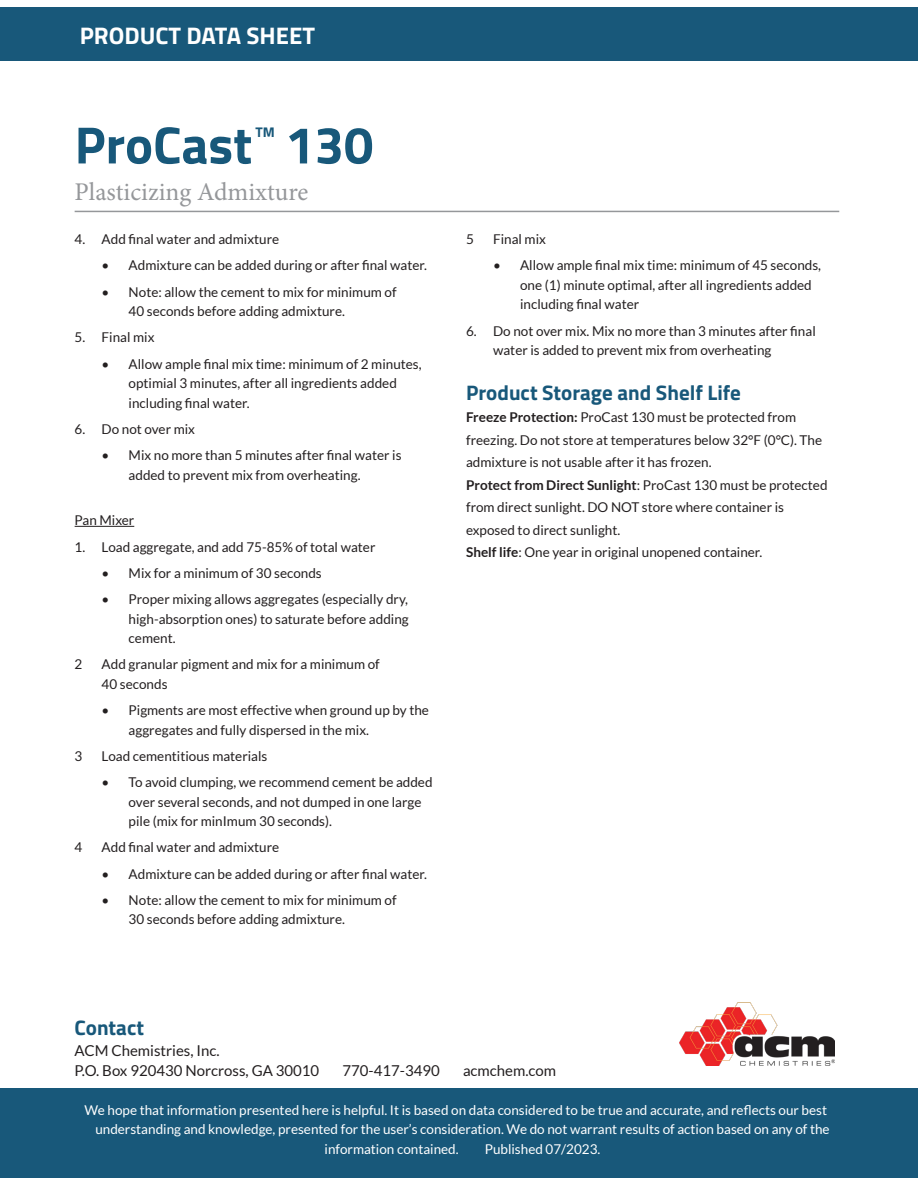
<style>
.page{position:relative;width:918px;height:1188px;background:#fff}
.page>*{position:absolute;margin:0;border:0;box-sizing:border-box;transform-origin:0 0}
.t1{font:700 52.5px "Titillium Web";color:#18587a}
.t2{font:25.5px "Minion Pro";color:#95979a}
.t3{font:700 24px "Titillium Web";color:#fff}
.t4{font:700 21px "Titillium Web";color:#18587a}
.t5{font:15px/19.5px "Lato";color:#231f20}
.t6{font:700 13.95px "Titillium Web";color:#18587a}
.t7{font:13.5px/19.5px "Lato";color:#231f20}
.t8{font:13.5px "Lato";color:#fff}
.s1{font-weight:700}
</style>
<div class="page">
<div style="left:0;top:8px;width:918px;height:54px;background:#18587a"></div>
<hr style="left:75px;top:211px;width:764px;height:1px;background:#95979a">
<hr style="left:75px;top:526px;width:59px;height:1px;background:#231f20">
<div style="left:0;top:1088px;width:918px;height:90px;background:#18587a"></div>
<img style="left:679px;top:1003px;width:156px;height:63px">
<h3 class="t3" style="left:80px;top:17px;width:237px">PRODUCT DATA SHEET</h3>
<h1 class="t1" style="left:75px;top:105px;width:179px">ProCast</h1>
<p class="t6" style="left:256px;top:122px;width:21px">TM</p>
<h1 class="t1" style="left:285px;top:105px;width:90px">130</h1>
<h2 class="t2" style="left:75px;top:174px;width:235px">Plasticizing Admixture</h2>
<p class="t7" style="left:75px;top:229px;width:206px">4. Add final water and admixture</p>
<p class="t7" style="left:102px;top:256px;width:327px">• Admixture can be added during or after final water.</p>
<p class="t7" style="left:129px;top:282px;width:269px;text-indent:-27px">• Note: allow the cement to mix for minimum of<br>40 seconds before adding admixture.</p>
<p class="t7" style="left:75px;top:328px;width:81px">5. Final mix</p>
<p class="t7" style="left:129px;top:354px;width:295px;text-indent:-27px">• Allow ample final mix time: minimum of 2 minutes, optimial 3 minutes, after all ingredients added including final water.</p>
<p class="t7" style="left:75px;top:419px;width:122px">6. Do not over mix</p>
<p class="t7" style="left:129px;top:445px;width:274px;text-indent:-27px">• Mix no more than 5 minutes after final water is added to prevent mix from overheating.</p>
<p class="t7" style="left:75px;top:511px;width:61px">Pan Mixer</p>
<p class="t7" style="left:75px;top:537px;width:302px">1. Load aggregate, and add 75-85% of total water</p>
<p class="t7" style="left:102px;top:563px;width:222px">• Mix for a minimum of 30 seconds</p>
<p class="t7" style="left:129px;top:589px;width:282px;text-align:justify;text-indent:-27px">• Proper mixing allows aggregates (especially dry, high-absorption ones) to saturate before adding cement.</p>
<p class="t7" style="left:75px;top:655px;width:9px">2</p>
<p class="t7" style="left:102px;top:655px;width:280px">Add granular pigment and mix for a minimum of<br>40 seconds</p>
<p class="t7" style="left:129px;top:700px;width:302px;text-indent:-27px">• Pigments are most effective when ground up by the aggregates and fully dispersed in the mix.</p>
<p class="t7" style="left:75px;top:746px;width:9px">3</p>
<p class="t7" style="left:102px;top:746px;width:167px">Load cementitious materials</p>
<p class="t7" style="left:129px;top:772px;width:305px;text-indent:-27px">• To avoid clumping, we recommend cement be added over several seconds, and not dumped in one large pile (mix for minImum 30 seconds).</p>
<p class="t7" style="left:75px;top:838px;width:9px">4</p>
<p class="t7" style="left:102px;top:838px;width:179px">Add final water and admixture</p>
<p class="t7" style="left:102px;top:864px;width:327px">• Admixture can be added during or after final water.</p>
<p class="t7" style="left:129px;top:890px;width:269px;text-indent:-27px">• Note: allow the cement to mix for minimum of<br>30 seconds before adding admixture.</p>
<p class="t7" style="left:466px;top:229px;width:9px">5</p>
<p class="t7" style="left:493px;top:229px;width:54px">Final mix</p>
<p class="t7" style="left:520px;top:256px;width:302px;text-indent:-27px">• Allow ample final mix time: minimum of 45 seconds, one (1) minute optimal, after all ingredients added including final water</p>
<p class="t7" style="left:493px;top:321px;width:324px;text-indent:-27px">6. Do not over mix. Mix no more than 3 minutes after final water is added to prevent mix from overheating</p>
<h3 class="t4" style="left:466px;top:376px;width:276px">Product Storage and Shelf Life</h3>
<p class="t7" style="left:466px;top:406px;width:363px;line-height:22.5px"><span class="s1">Freeze Protection:</span> ProCast 130 must be protected from freezing. Do not store at temperatures below 32°F (0°C). The admixture is not usable after it has frozen.<br><span class="s1">Protect from Direct Sunlight</span>: ProCast 130 must be protected from direct sunlight. DO NOT store where container is exposed to direct sunlight.<br><span class="s1">Shelf life</span>: One year in original unopened container.</p>
<h3 class="t4" style="left:75px;top:1012px;width:71px">Contact</h3>
<p class="t5" style="left:75px;top:1041px;width:246px">ACM Chemistries, Inc.<br>P.O. Box 920430 Norcross, GA 30010</p>
<p class="t5" style="left:342px;top:1060px;width:99px">770-417-3490</p>
<p class="t5" style="left:463px;top:1060px;width:95px">acmchem.com</p>
<p class="t8" style="left:84px;top:1102px;width:744px">We hope that information presented here is helpful. It is based on data considered to be true and accurate, and reflects our best</p>
<p class="t8" style="left:95px;top:1122px;width:736px">understanding and knowledge, presented for the user’s consideration. We do not warrant results of action based on any of the</p>
<p class="t8" style="left:325px;top:1141px;width:136px">information contained.</p>
<p class="t8" style="left:485px;top:1141px;width:117px">Published 07/2023.</p>
</div>
